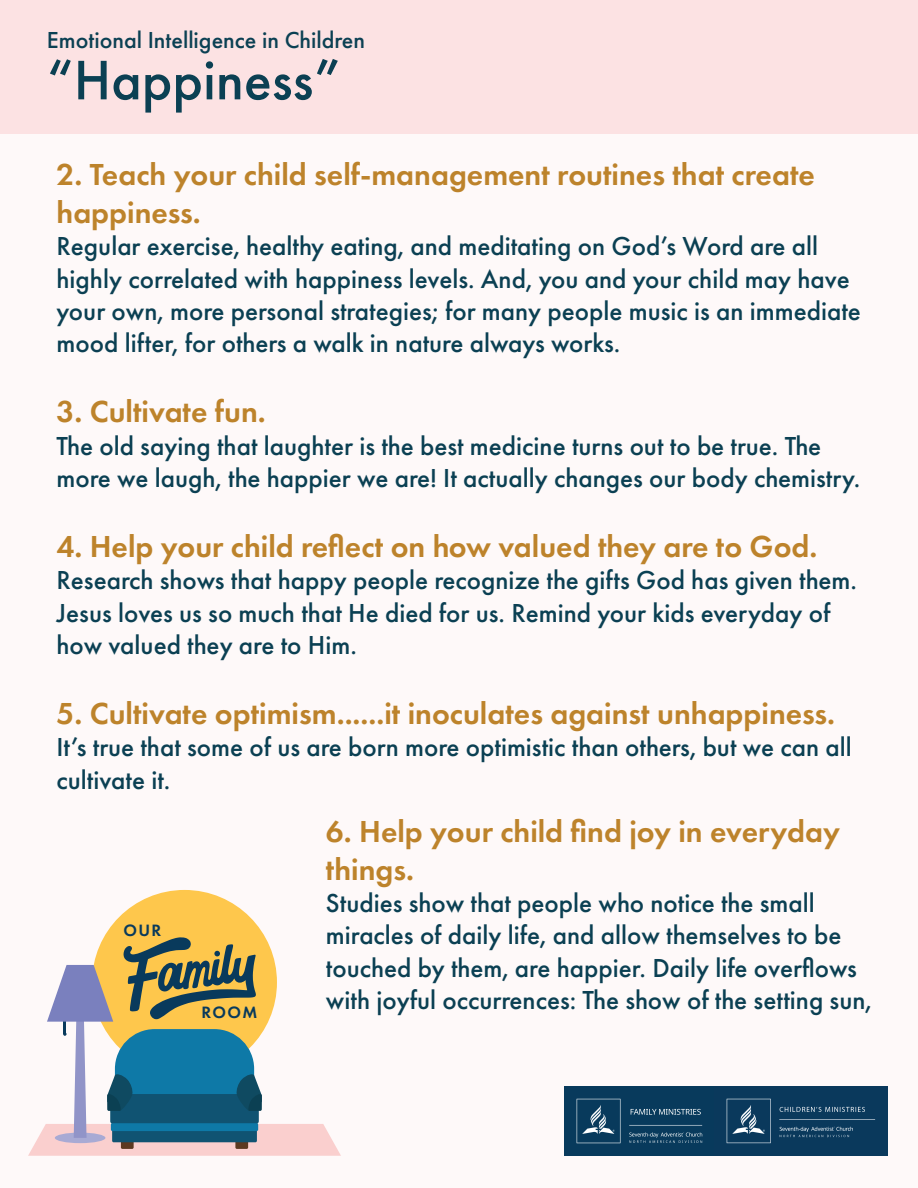
<style>
.page{position:relative;width:918px;height:1188px;background:#fff}
.page>*{position:absolute;margin:0;border:0;box-sizing:border-box;transform-origin:0 0}
.t1{font:500 57.75px "Futura PT";color:#0b4053}
.t2{font:600 31.5px/37.5px "Futura PT";color:#bd832b}
.t3{font:500 27px/32.4px "Futura PT";color:#0b4053}
.t4{font:500 24px "Futura PT";color:#0b4053}
.t5{font:600 17.1px "Futura PT";letter-spacing:.08em;color:#093a5c}
</style>
<div class="page">
<div style="left:0;top:133px;width:918px;height:1055px;background:#fef9f9"></div>
<div style="left:92px;top:890px;width:185px;height:185px;background:#fec74c;border-radius:50%"></div>
<svg style="left:28px;top:937px;width:313px;height:219px"></svg>
<div style="left:111px;top:1123px;width:147px;height:8px;background:#0e79a7;border-radius:2px"></div>
<img style="left:564px;top:1087px;width:323px;height:69px">
<div style="left:0;top:0;width:918px;height:133px;background:#fce2e3"></div>
<p class="t4" style="left:47px;top:25px;width:320px">Emotional Intelligence in Children</p>
<h1 class="t1" style="left:47px;top:45px;width:295px">“Happiness”</h1>
<p class="t2" style="left:57px;top:156px;width:760px">2. Teach your child self-management routines that create happiness.</p>
<p class="t3" style="left:57px;top:230px;width:806px">Regular exercise, healthy eating, and meditating on God’s Word are all highly correlated with happiness levels. And, you and your child may have your own, more personal strategies; for many people music is an immediate mood lifter, for others a walk in nature always works.</p>
<p class="t2" style="left:57px;top:393px;width:211px">3. Cultivate fun.</p>
<p class="t3" style="left:57px;top:429px;width:805px">The old saying that laughter is the best medicine turns out to be true. The more we laugh, the happier we are! It actually changes our body chemistry.</p>
<p class="t2" style="left:57px;top:527px;width:762px">4. Help your child reflect on how valued they are to God.</p>
<p class="t3" style="left:57px;top:564px;width:802px">Research shows that happy people recognize the gifts God has given them.<br>Jesus loves us so much that He died for us. Remind your kids everyday of how valued they are to Him.</p>
<p class="t2" style="left:57px;top:694px;width:780px">5. Cultivate optimism......it inoculates against unhappiness.</p>
<p class="t3" style="left:57px;top:731px;width:797px">It’s true that some of us are born more optimistic than others, but we can all cultivate it.</p>
<p class="t5" style="left:124px;top:920px;width:39px">OUR</p>
<p class="t5" style="left:201px;top:1002px;width:57px">ROOM</p>
<p class="t2" style="left:326px;top:812px;width:515px">6. Help your child find joy in everyday things.</p>
<p class="t3" style="left:326px;top:887px;width:547px">Studies show that people who notice the small miracles of daily life, and allow themselves to be touched by them, are happier. Daily life overflows with joyful occurrences: The show of the setting sun,</p>
</div>
